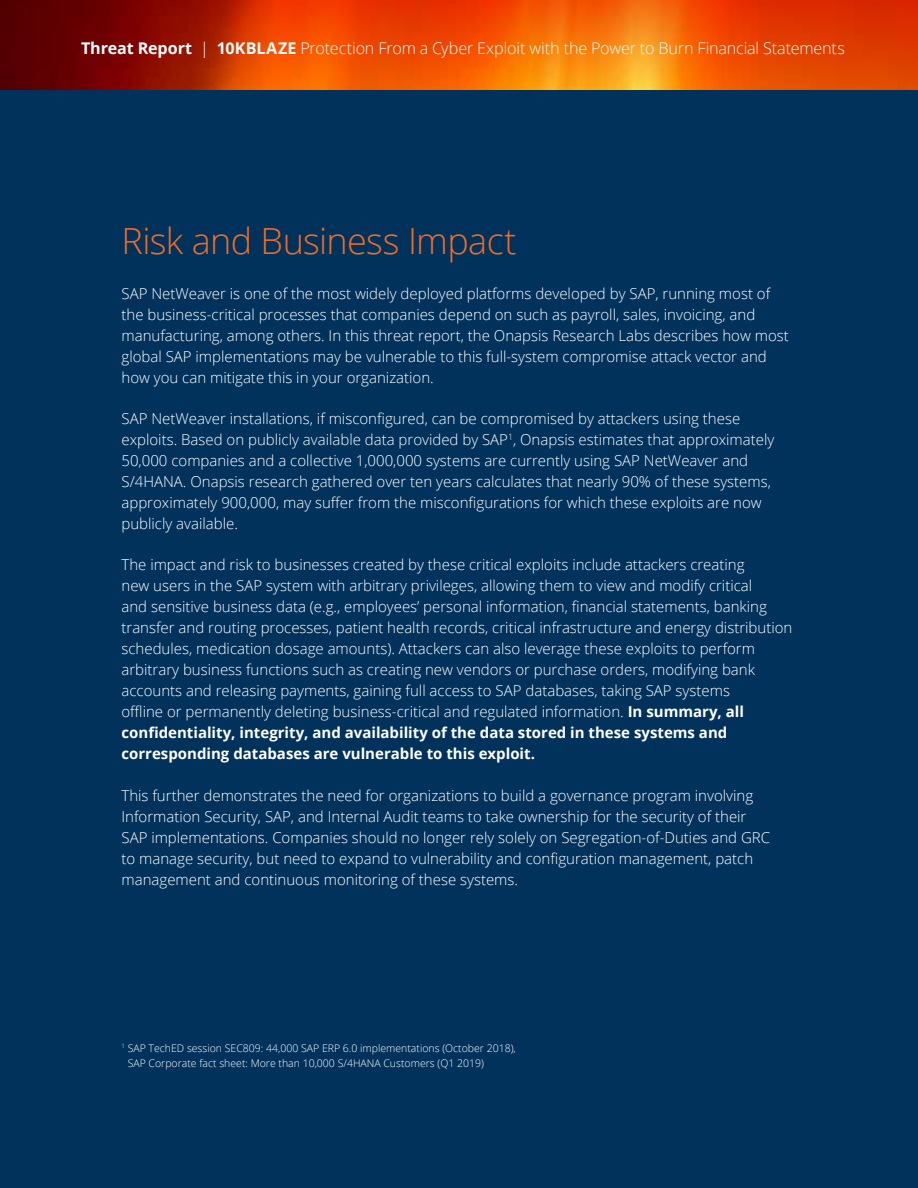
<style>
.page{position:relative;width:918px;height:1188px;background:#fff}
.page>*{position:absolute;margin:0;border:0;box-sizing:border-box;transform-origin:0 0}
.t1{font:300 36px "Open Sans";letter-spacing:-.02em;color:#f36c21}
.t2{font:300 16.2px "Open Sans";letter-spacing:-.01em;color:#fff}
.t3{font:300 15px/21px "Open Sans";color:#fff}
.t4{font:300 10.5px/15px "Open Sans";color:#fff}
.s1{font-weight:700}
</style>
<div class="page">
<div style="left:0;top:90px;width:918px;height:1098px;background:#00325c"></div>
<svg style="left:0;top:0;width:918px;height:90px;background:#d14203"></svg>
<p class="t2" style="left:81px;top:37px;width:765px"><span class="s1">Threat Report</span> | <span class="s1">10KBLAZE</span> Protection From a Cyber Exploit with the Power to Burn Financial Statements</p>
<h1 class="t1" style="left:122px;top:217px;width:397px">Risk and Business Impact</h1>
<p class="t3" style="left:122px;top:282px;width:669px">SAP NetWeaver is one of the most widely deployed platforms developed by SAP, running most of the business-critical processes that companies depend on such as payroll, sales, invoicing, and manufacturing, among others. In this threat report, the Onapsis Research Labs describes how most global SAP implementations may be vulnerable to this full-system compromise attack vector and how you can mitigate this in your organization.</p>
<p class="t3" style="left:121px;top:408px;width:654px">SAP NetWeaver installations, if misconfigured, can be compromised by attackers using these exploits. Based on publicly available data provided by SAP<sup>1</sup>, Onapsis estimates that approximately 50,000 companies and a collective 1,000,000 systems are currently using SAP NetWeaver and S/4HANA. Onapsis research gathered over ten years calculates that nearly 90% of these systems, approximately 900,000, may suffer from the misconfigurations for which these exploits are now publicly available.</p>
<p class="t3" style="left:121px;top:554px;width:672px">The impact and risk to businesses created by these critical exploits include attackers creating<br>new users in the SAP system with arbitrary privileges, allowing them to view and modify critical<br>and sensitive business data (e.g., employees’ personal information, financial statements, banking transfer and routing processes, patient health records, critical infrastructure and energy distribution schedules, medication dosage amounts). Attackers can also leverage these exploits to perform arbitrary business functions such as creating new vendors or purchase orders, modifying bank accounts and releasing payments, gaining full access to SAP databases, taking SAP systems<br>offline or permanently deleting business-critical and regulated information. <span class="s1">In summary, all confidentiality, integrity, and availability of the data stored in these systems and corresponding databases are vulnerable to this exploit.</span></p>
<p class="t3" style="left:121px;top:784px;width:650px">This further demonstrates the need for organizations to build a governance program involving Information Security, SAP, and Internal Audit teams to take ownership for the security of their SAP implementations. Companies should no longer rely solely on Segregation-of-Duties and GRC to manage security, but need to expand to vulnerability and configuration management, patch management and continuous monitoring of these systems.</p>
<p class="t4" style="left:128px;top:1040px;width:390px;text-indent:-6px"><sup>1</sup> SAP TechED session SEC809: 44,000 SAP ERP 6.0 implementations (October 2018),<br>SAP Corporate fact sheet: More than 10,000 S/4HANA Customers (Q1 2019)</p>
</div>
